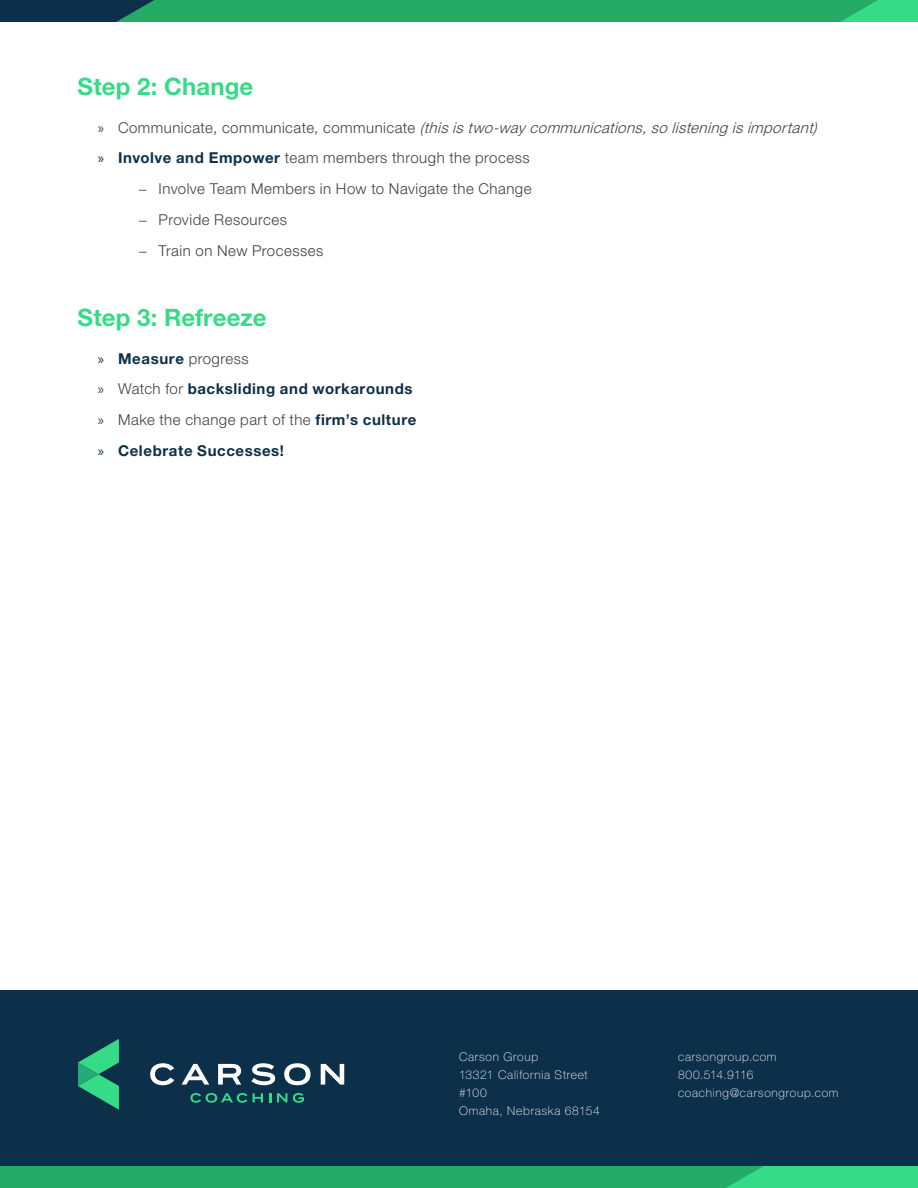
<style>
.page{position:relative;width:918px;height:1188px;background:#fff}
.page>*{position:absolute;margin:0;border:0;box-sizing:border-box;transform-origin:0 0}
.t1{font:700 24px "Helvetica Neue LT Pro";letter-spacing:.005em;color:#35db86}
.t2{font:300 15px "Helvetica Neue LT Pro";letter-spacing:.03em;color:#414042}
.t3{font:700 15px/30.8px "Helvetica Neue LT Pro";letter-spacing:.04em;color:#0d304a}
.t4{font:italic 300 15px "Helvetica Neue LT Pro";color:#414042}
.t5{font:100 12px/18px "Helvetica Neue LT Pro";letter-spacing:.065em;color:#fff}
.s1{font-family:"Myriad Pro";font-weight:400;font-style:normal}
.s2{font-style:normal}
.s3{font-family:"Myriad Pro";font-weight:400;color:#0d304a}
.s4{font-weight:700;color:#0d304a}
.s5{font-family:"Myriad Pro";font-weight:400}
.s6{font-weight:300;color:#414042}
.s7{font-family:"Myriad Pro";font-weight:400;color:#414042}
</style>
<div class="page">
<div style="left:0;top:990px;width:918px;height:198px;background:#0d304a"></div>
<div style="left:0;top:1166px;width:918px;height:22px;background:#24ab66"></div>
<svg style="left:726px;top:1166px;width:192px;height:22px;background:#33d682"></svg>
<svg style="left:78px;top:1039px;width:41px;height:71px"></svg>
<svg style="left:251px;top:1063px;width:24px;height:22px"></svg>
<svg style="left:284px;top:1063px;width:27px;height:22px"></svg>
<svg style="left:321px;top:1064px;width:23px;height:21px"></svg>
<svg style="left:182px;top:1064px;width:27px;height:21px"></svg>
<svg style="left:218px;top:1064px;width:23px;height:21px"></svg>
<svg style="left:150px;top:1063px;width:24px;height:22px"></svg>
<svg style="left:190px;top:1093px;width:57px;height:10px"></svg>
<svg style="left:253px;top:1093px;width:10px;height:9px"></svg>
<svg style="left:269px;top:1093px;width:2px;height:9px"></svg>
<svg style="left:277px;top:1093px;width:10px;height:9px"></svg>
<svg style="left:293px;top:1093px;width:11px;height:10px"></svg>
<div style="left:0;top:0;width:918px;height:22px;background:#0d304a"></div>
<svg style="left:116px;top:0;width:802px;height:22px;background:#24ab67"></svg>
<h1 class="t1" style="left:78px;top:72px;width:177px">Step 2: Change</h1>
<p class="t4" style="left:98px;top:118px;width:721px"><span class="s1">»</span> <span class="s2">C o m m u n i c a t e , c o m m u n i c a t e , c o m m u n i c a t e</span> (thisistwo-way communications,so listening isimportant)</p>
<p class="t2" style="left:98px;top:149px;width:433px"><span class="s3">»</span> <span class="s4">Involve and Empower</span> team members through the process</p>
<p class="t2" style="left:138px;top:180px;width:395px">− Involve Team Members in How to Navigate the Change</p>
<p class="t2" style="left:138px;top:210px;width:150px">− Provide Resources</p>
<p class="t2" style="left:138px;top:241px;width:187px">− Train on New Processes</p>
<h1 class="t1" style="left:78px;top:303px;width:191px">Step 3: Refreeze</h1>
<p class="t3" style="left:98px;top:343px;width:320px"><span class="s5">»</span> Measure <span class="s6">progress<br></span><span class="s7">»</span> <span class="s6">Watch for</span> backsliding and workarounds <span class="s7">»</span> <span class="s6">Make the change part of the</span> firm’s culture <span class="s5">»</span> Celebrate Successes!</p>
<p class="t5" style="left:459px;top:1047px;width:142px">Carson Group<br>13321 California Street #100<br>Omaha, Nebraska 68154</p>
<p class="t5" style="left:678px;top:1047px;width:162px">carsongroup.com<br>800.514.9116 coaching@carsongroup.com</p>
</div>
